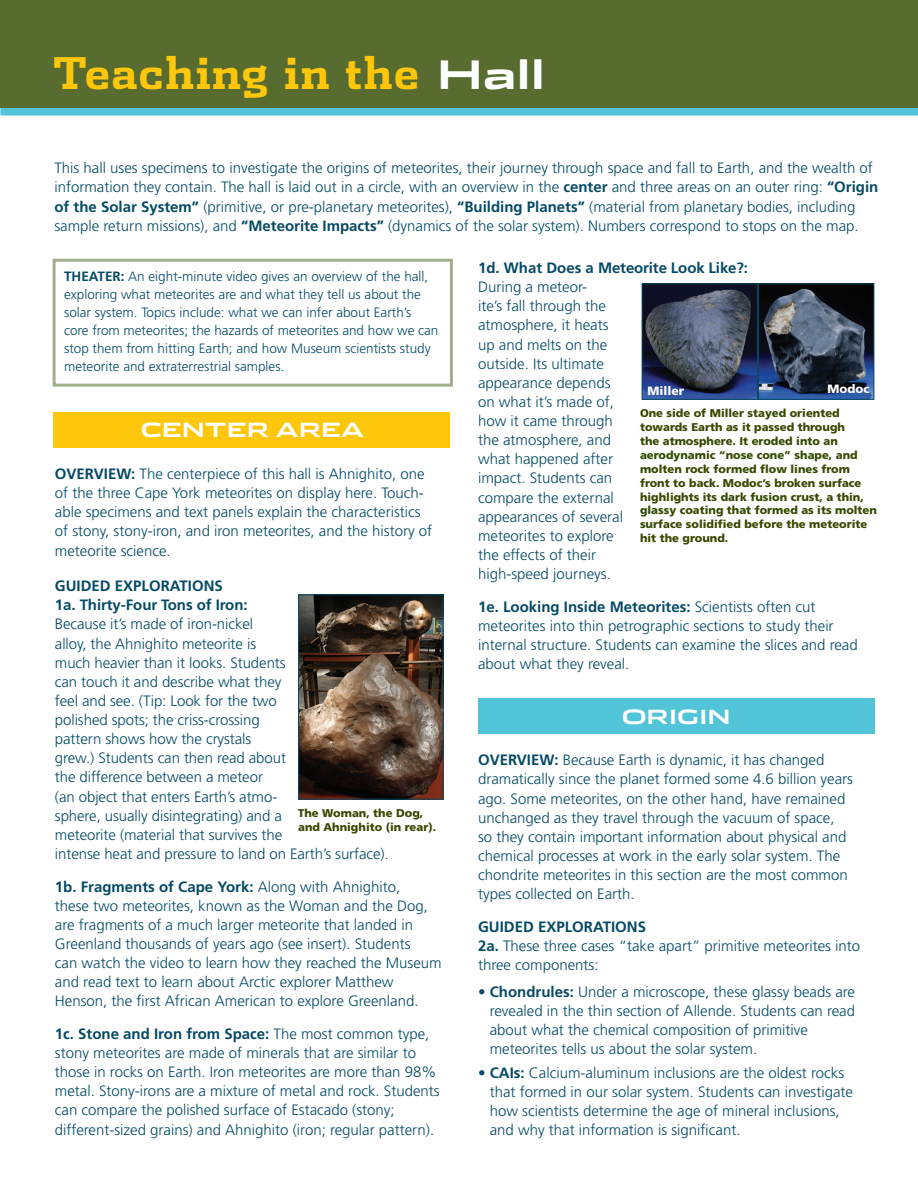
<style>
.page{position:relative;width:918px;height:1188px;background:#fff}
.page>*{position:absolute;margin:0;border:0;box-sizing:border-box;transform-origin:0 0}
.t1{font:700 43.5px "Dispatch";letter-spacing:.02em;color:#fec70c}
.t2{font:700 39px "Stainless Ext";color:#fff}
.t3{font:700 19.5px "Stainless Ext";color:#fff}
.t4{font:300 15px/19.2px "Frutiger";color:#054a65}
.t5{font:700 15px "Frutiger";color:#054a65}
.t6{font:300 13.5px/18px "Frutiger";color:#054a65}
.t7{font:900 12px "Frutiger";color:#fff}
.t8{font:900 11.25px/13.8px "Frutiger";color:#374900}
.s1{font-weight:700}
</style>
<div class="page">
<div style="left:54px;top:412px;width:396px;height:35px;background:#fec70c"></div>
<div style="left:478px;top:698px;width:396px;height:35px;background:#52c4d8"></div>
<div style="left:0;top:0;width:918px;height:108px;background:#586c30"></div>
<img style="left:300px;top:597px;width:141px;height:201px">
<div style="left:298px;top:595px;width:145px;height:205px;border:1px solid #054a65"></div>
<img style="left:644px;top:285px;width:228px;height:113px">
<div style="left:758px;top:283px;width:116px;height:117px;border:1px solid #054a65"></div>
<div style="left:642px;top:283px;width:116px;height:117px;border:1px solid #054a65"></div>
<div style="left:0;top:108px;width:918px;height:8px;background:#52c4d8"></div>
<p class="t1" style="left:53px;top:42px;width:368px">Teaching in the</p>
<p class="t2" style="left:437px;top:49px;width:110px">Hall</p>
<p class="t4" style="left:54px;top:158px;width:826px">This hall uses specimens to investigate the origins of meteorites, their journey through space and fall to Earth, and the wealth of information they contain. The hall is laid out in a circle, with an overview in the <span class="s1">center</span> and three areas on an outer ring: <span class="s1">“Origin of the Solar System”</span> (primitive, or pre-planetary meteorites), <span class="s1">“Building Planets”</span> (material from planetary bodies, including sample return missions), and <span class="s1">“Meteorite Impacts”</span> (dynamics of the solar system). Numbers correspond to stops on the map.</p>
<p class="t6" style="left:64px;top:268px;width:376px"><span class="s1">THEATER:</span> An eight-minute video gives an overview of the hall, exploring what meteorites are and what they tell us about the solar system. Topics include: what we can infer about Earth’s core from meteorites; the hazards of meteorites and how we can stop them from hitting Earth; and how Museum scientists study meteorite and extraterrestrial samples.</p>
<p class="t4" style="left:478px;top:258px;width:271px"><span class="s1">1d. What Does a Meteorite Look Like?:<br></span>During a meteor-<br>ite’s fall through the<br>atmosphere, it heats<br>up and melts on the<br>outside. Its ultimate<br>appearance depends<br>on what it’s made of,<br>how it came through<br>the atmosphere, and<br>what happened after<br>impact. Students can<br>compare the external<br>appearances of several<br>meteorites to explore<br>the effects of their<br>high-speed journeys.</p>
<p class="t4" style="left:478px;top:597px;width:381px"><span class="s1">1e. Looking Inside Meteorites:</span> Scientists often cut meteorites into thin petrographic sections to study their internal structure. Students can examine the slices and read about what they reveal.</p>
<p class="t7" style="left:648px;top:383px;width:38px">Miller</p>
<p class="t7" style="left:827px;top:382px;width:44px">Modoc</p>
<p class="t8" style="left:640px;top:406px;width:238px">One side of Miller stayed oriented towards Earth as it passed through<br>the atmosphere. It eroded into an aerodynamic “nose cone” shape, and molten rock formed flow lines from front to back. Modoc’s broken surface highlights its dark fusion crust, a thin, glassy coating that formed as its molten surface solidified before the meteorite hit the ground.</p>
<p class="t3" style="left:141px;top:418px;width:225px">CENTER AREA</p>
<p class="t4" style="left:55px;top:464px;width:379px"><span class="s1">OVERVIEW:</span> The centerpiece of this hall is Ahnighito, one of the three Cape York meteorites on display here. Touch&shy;able specimens and text panels explain the characteristics of stony, stony-iron, and iron meteorites, and the history of meteorite science.</p>
<p class="t5" style="left:55px;top:577px;width:170px">GUIDED EXPLORATIONS</p>
<p class="t4" style="left:55px;top:596px;width:335px"><span class="s1">1a. Thirty-Four Tons of Iron:<br></span>Because it’s made of iron-nickel<br>alloy, the Ahnighito meteorite is<br>much heavier than it looks. Students<br>can touch it and describe what they<br>feel and see. (Tip: Look for the two<br>polished spots; the criss-crossing<br>pattern shows how the crystals<br>grew.) Students can then read about<br>the difference between a meteor<br>(an object that enters Earth’s atmo-<br>sphere, usually disintegrating) and a<br>meteorite (material that survives the<br>intense heat and pressure to land on Earth’s surface).</p>
<p class="t4" style="left:55px;top:877px;width:388px"><span class="s1">1b. Fragments of Cape York:</span> Along with Ahnighito,<br>these two meteorites, known as the Woman and the Dog, are fragments of a much larger meteorite that landed in Greenland thousands of years ago (see insert). Students<br>can watch the video to learn how they reached the Museum and read text to learn about Arctic explorer Matthew Henson, the first African American to explore Greenland.</p>
<p class="t4" style="left:55px;top:1024px;width:386px"><span class="s1">1c. Stone and Iron from Space:</span> The most common type, stony meteorites are made of minerals that are similar to those in rocks on Earth. Iron meteorites are more than 98% metal. Stony-irons are a mixture of metal and rock. Students can compare the polished surface of Estacado (stony; different-sized grains) and Ahnighito (iron; regular pattern).</p>
<p class="t3" style="left:622px;top:704px;width:110px">ORIGIN</p>
<p class="t4" style="left:478px;top:751px;width:377px"><span class="s1">OVERVIEW:</span> Because Earth is dynamic, it has changed dramatically since the planet formed some 4.6 billion years ago. Some meteorites, on the other hand, have remained unchanged as they travel through the vacuum of space,<br>so they contain important information about physical and chemical processes at work in the early solar system. The chondrite meteorites in this section are the most common types collected on Earth.</p>
<p class="t5" style="left:478px;top:918px;width:170px">GUIDED EXPLORATIONS</p>
<p class="t4" style="left:478px;top:936px;width:384px"><span class="s1">2a.</span> These three cases “take apart” primitive meteorites into three components:</p>
<p class="t4" style="left:490px;top:982px;width:367px;text-indent:-12px">• <span class="s1">Chondrules:</span> Under a microscope, these glassy beads are revealed in the thin section of Allende. Students can read about what the chemical composition of primitive meteorites tells us about the solar system.</p>
<p class="t4" style="left:490px;top:1063px;width:365px;text-indent:-12px">• <span class="s1">CAIs:</span> Calcium-aluminum inclusions are the oldest rocks that formed in our solar system. Students can investigate how scientists determine the age of mineral inclusions, and why that information is significant.</p>
<p class="t8" style="left:298px;top:806px;width:140px">The Woman, the Dog, and Ahnighito (in rear).</p>
</div>
